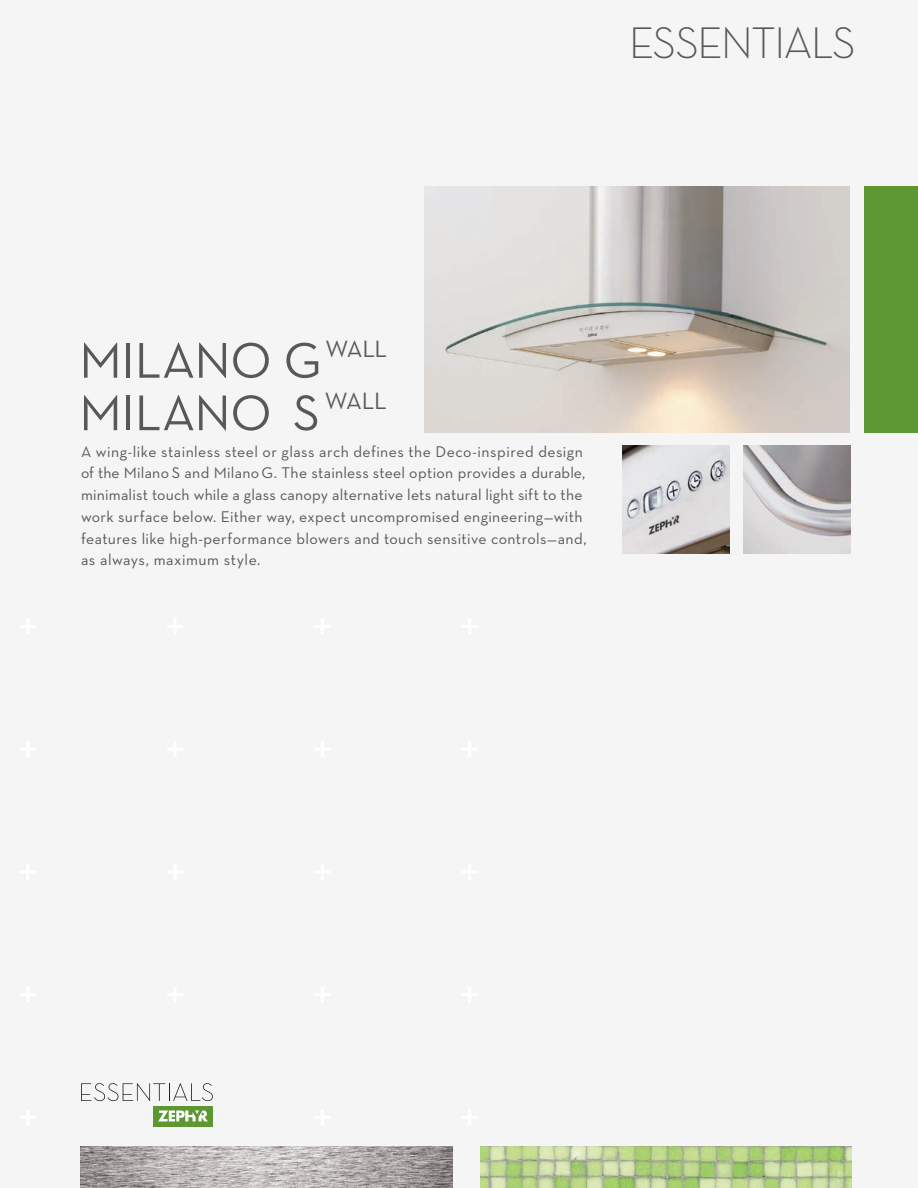
<style>
.page{position:relative;width:918px;height:1188px;background:#f5f5f6}
.page>*{position:absolute;margin:0;border:0;box-sizing:border-box;transform-origin:0 0}
.t1{font:51px "Neutra Text";letter-spacing:-.005em;color:#57585a}
.t2{font:300 45px "Neutra Text";letter-spacing:-.04em;color:#57585a}
.t3{font:15.75px/21.8px "Neutra Text";letter-spacing:.02em;color:#57585a}
</style>
<div class="page">
<img style="left:81px;top:1147px;width:372px;height:41px">
<img style="left:480px;top:1147px;width:371px;height:41px">
<div style="left:864px;top:187px;width:54px;height:246px;background:#5c9731"></div>
<div style="left:153px;top:1106px;width:60px;height:20px;background:#5c9731"></div>
<svg style="left:81px;top:1083px;width:132px;height:18px"></svg>
<svg style="left:158px;top:1111px;width:50px;height:10px"></svg>
<img style="left:425px;top:187px;width:425px;height:246px">
<img style="left:622px;top:445px;width:107px;height:108px">
<img style="left:744px;top:445px;width:107px;height:108px">
<p class="t2" style="left:629px;top:15px;width:229px">ESSENTIALS</p>
<p class="t1" style="left:79px;top:329px;width:310px">MILANO G <sup>WALL</sup></p>
<p class="t1" style="left:79px;top:382px;width:309px">MILANO S <sup>WALL</sup></p>
<p class="t3" style="left:81px;top:440px;width:507px">A wing-like stainless steel or glass arch defines the Deco-inspired design of the Milano S and Milano G. The stainless steel option provides a durable, minimalist touch while a glass canopy alternative lets natural light sift to the work surface below. Either way, expect uncompromised engineering—with features like high-performance blowers and touch sensitive controls—and, as always, maximum style.</p>
</div>
